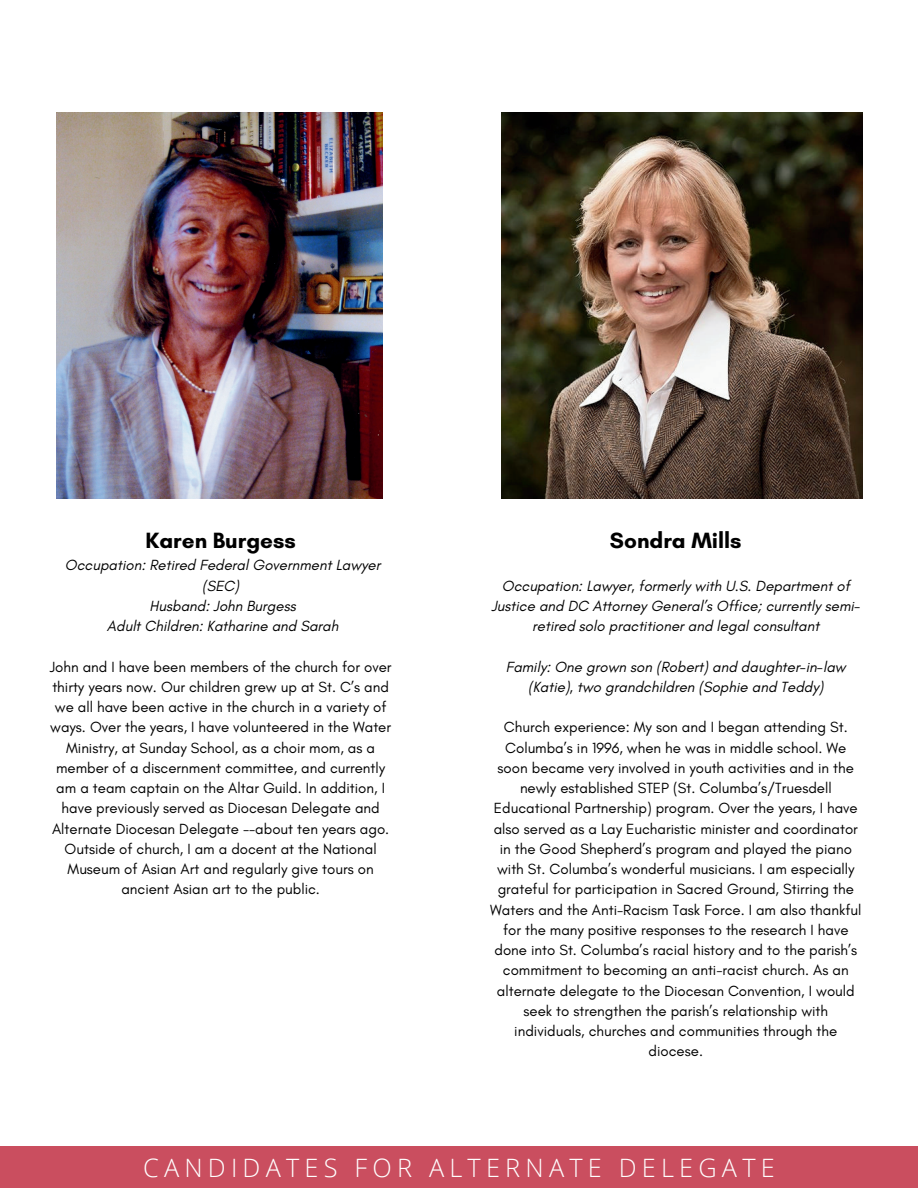
<style>
.page{position:relative;width:918px;height:1188px;background:#fff}
.page>*{position:absolute;margin:0;border:0;box-sizing:border-box;transform-origin:0 0}
.t1{font:300 25.35px "Open Sans";letter-spacing:.205em;color:#fff}
.t2{font:700 22.5px "Glacial Indifference";color:#000}
.t3{font:15px/20.2px "Glacial Indifference";color:#000;text-align:center}
.t4{font:italic 15px/20.2px "Glacial Indifference";color:#000;text-align:center}
</style>
<div class="page">
<div style="left:0;top:1146px;width:918px;height:42px;background:#ca4e5f"></div>
<img style="left:501px;top:113px;width:361px;height:386px">
<img style="left:56px;top:113px;width:326px;height:386px">
<h2 class="t2" style="left:146px;top:526px;width:152px">Karen Burgess</h2>
<p class="t4" style="left:65px;top:556px;width:317px">Occupation: Retired Federal Government Lawyer (SEC)<br>Husband: John Burgess<br>Adult Children: Katharine and Sarah</p>
<p class="t3" style="left:50px;top:657px;width:343px">John and I have been members of the church for over thirty years now. Our children grew up at St. C’s and we all have been active in the church in a variety of ways. Over the years, I have volunteered in the Water Ministry, at Sunday School, as a choir mom, as a member of a discernment committee, and currently am a team captain on the Altar Guild. In addition, I have previously served as Diocesan Delegate and Alternate Diocesan Delegate --about ten years ago.<br>Outside of church, I am a docent at the National Museum of Asian Art and regularly give tours on ancient Asian art to the public.</p>
<h2 class="t2" style="left:610px;top:526px;width:133px">Sondra Mills</h2>
<p class="t4" style="left:491px;top:576px;width:370px">Occupation: Lawyer, formerly with U.S. Department of<br>Justice and DC Attorney General’s Office; currently semi&shy;retired solo practitioner and legal consultant</p>
<p class="t4" style="left:506px;top:657px;width:341px">Family: One grown son (Robert) and daughter-in-law (Katie), two grandchildren (Sophie and Teddy)</p>
<p class="t3" style="left:490px;top:718px;width:373px">Church experience: My son and I began attending St.<br>Columba’s in 1996, when he was in middle school. We soon became very involved in youth activities and in the newly established STEP (St. Columba’s/Truesdell Educational Partnership) program. Over the years, I have also served as a Lay Eucharistic minister and coordinator in the Good Shepherd’s program and played the piano with St. Columba’s wonderful musicians. I am especially grateful for participation in Sacred Ground, Stirring the Waters and the Anti-Racism Task Force. I am also thankful for the many positive responses to the research I have done into St. Columba’s racial history and to the parish’s commitment to becoming an anti-racist church. As an alternate delegate to the Diocesan Convention, I would seek to strengthen the parish’s relationship with individuals, churches and communities through the diocese.</p>
<h1 class="t1" style="left:143px;top:1150px;width:633px">CANDIDATES FOR ALTERNATE DELEGATE</h1>
</div>
